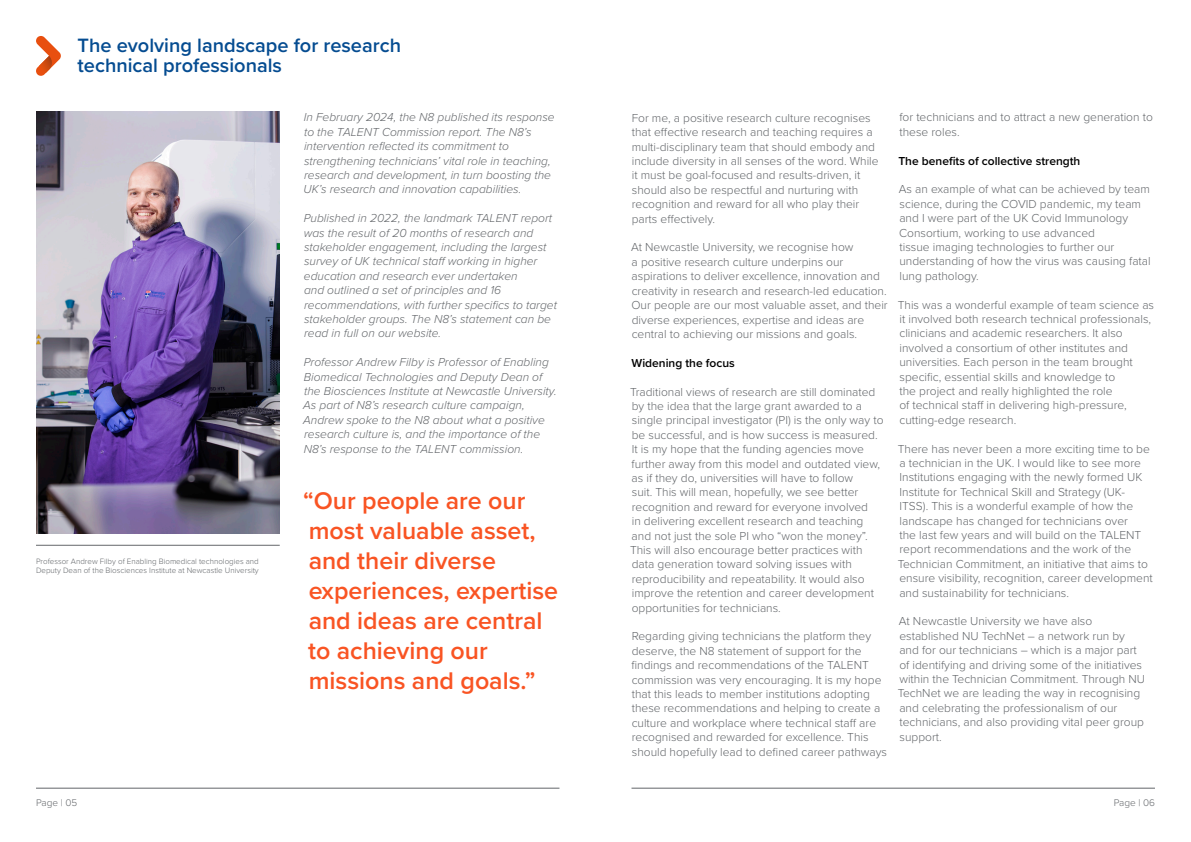
<style>
.page{position:relative;width:1191px;height:842px;background:#fff}
.page>*{position:absolute;margin:0;border:0;box-sizing:border-box;transform-origin:0 0}
.t1{font:600 25px/30px "Proxima Nova";color:#f95423}
.t2{font:600 20px/20px "Proxima Nova";color:#054c91}
.t3{font:300 12px/14.4px "Proxima Nova";color:#63666a}
.t4{font:italic 300 12px/14.4px "Proxima Nova";color:#63666a}
.t5{font:600 12px "Proxima Nova";color:#000}
.t6{font:300 10px "Proxima Nova";color:#63666a}
.t7{font:300 8px/9.6px "Proxima Nova";color:#63666a}
</style>
<div class="page">
<hr style="left:36px;top:788px;width:523px;height:1px;background:#63666a">
<hr style="left:631px;top:788px;width:524px;height:1px;background:#63666a">
<svg style="left:36px;top:36px;width:25px;height:40px"></svg>
<img style="left:39px;top:56px;width:13px;height:17px">
<img style="left:36px;top:112px;width:244px;height:421px">
<hr style="left:36px;top:545px;width:244px;height:1px;background:#63666a">
<p class="t2" style="left:78px;top:35px;width:325px">The evolving landscape for research technical professionals</p>
<p class="t4" style="left:303px;top:109px;width:253px">In February 2024, the N8 published its response to the TALENT Commission report. The N8’s intervention reflected its commitment to strengthening technicians’ vital role in teaching, research and development, in turn boosting the UK’s research and innovation capabilities.</p>
<p class="t4" style="left:304px;top:210px;width:255px">Published in 2022, the landmark TALENT report was the result of 20 months of research and stakeholder engagement, including the largest survey of UK technical staff working in higher education and research ever undertaken<br>and outlined a set of principles and 16 recommendations, with further specifics to target stakeholder groups. The N8’s statement can be read in full on our website.</p>
<p class="t4" style="left:303px;top:354px;width:255px">Professor Andrew Filby is Professor of Enabling Biomedical Technologies and Deputy Dean of the Biosciences Institute at Newcastle University.<br>As part of N8’s research culture campaign, Andrew spoke to the N8 about what a positive research culture is, and the importance of the N8’s response to the TALENT commission.</p>
<p class="t7" style="left:36px;top:556px;width:224px">Professor Andrew Filby of Enabling Biomedical technologies and<br>Deputy Dean of the Biosciences Institute at Newcastle University</p>
<p class="t1" style="left:303px;top:485px;width:256px">“Our people are our most valuable asset, and their diverse experiences, expertise and ideas are central to achieving our missions and goals.”</p>
<p class="t3" style="left:631px;top:110px;width:248px">For me, a positive research culture recognises that effective research and teaching requires a multi-disciplinary team that should embody and include diversity in all senses of the word. While it must be goal-focused and results-driven, it should also be respectful and nurturing with recognition and reward for all who play their parts effectively.</p>
<p class="t3" style="left:631px;top:240px;width:258px">At Newcastle University, we recognise how<br>a positive research culture underpins our aspirations to deliver excellence, innovation and creativity in research and research-led education.<br>Our people are our most valuable asset, and their diverse experiences, expertise and ideas are central to achieving our missions and goals.</p>
<p class="t5" style="left:631px;top:354px;width:105px">Widening the focus</p>
<p class="t3" style="left:630px;top:384px;width:255px">Traditional views of research are still dominated by the idea that the large grant awarded to a single principal investigator (PI) is the only way to be successful, and is how success is measured.<br>It is my hope that the funding agencies move further away from this model and outdated view, as if they do, universities will have to follow<br>suit. This will mean, hopefully, we see better recognition and reward for everyone involved<br>in delivering excellent research and teaching and not just the sole PI who “won the money”.<br>This will also encourage better practices with data generation toward solving issues with reproducibility and repeatability. It would also improve the retention and career development opportunities for technicians.</p>
<p class="t3" style="left:631px;top:628px;width:257px">Regarding giving technicians the platform they deserve, the N8 statement of support for the findings and recommendations of the TALENT commission was very encouraging. It is my hope that this leads to member institutions adopting these recommendations and helping to create a culture and workplace where technical staff are recognised and rewarded for excellence. This should hopefully lead to defined career pathways</p>
<p class="t3" style="left:899px;top:109px;width:255px">for technicians and to attract a new generation to these roles.</p>
<p class="t5" style="left:898px;top:152px;width:184px">The benefits of collective strength</p>
<p class="t3" style="left:898px;top:181px;width:253px">As an example of what can be achieved by team science, during the COVID pandemic, my team and I were part of the UK Covid Immunology Consortium, working to use advanced<br>tissue imaging technologies to further our understanding of how the virus was causing fatal lung pathology.</p>
<p class="t3" style="left:897px;top:297px;width:258px">This was a wonderful example of team science as it involved both research technical professionals, clinicians and academic researchers. It also involved a consortium of other institutes and universities. Each person in the team brought specific, essential skills and knowledge to<br>the project and really highlighted the role<br>of technical staff in delivering high-pressure, cutting-edge research.</p>
<p class="t3" style="left:897px;top:441px;width:256px">There has never been a more exciting time to be a technician in the UK. I would like to see more Institutions engaging with the newly formed UK Institute for Technical Skill and Strategy (UK-ITSS). This is a wonderful example of how the landscape has changed for technicians over<br>the last few years and will build on the TALENT report recommendations and the work of the Technician Commitment, an initiative that aims to ensure visibility, recognition, career development and sustainability for technicians.</p>
<p class="t3" style="left:897px;top:613px;width:249px">At Newcastle University we have also established NU TechNet – a network run by and for our technicians – which is a major part of identifying and driving some of the initiatives within the Technician Commitment. Through NU TechNet we are leading the way in recognising and celebrating the professionalism of our technicians, and also providing vital peer group support.</p>
<p class="t6" style="left:36px;top:795px;width:43px">Page | 05</p>
<p class="t6" style="left:1113px;top:795px;width:43px">Page | 06</p>
</div>
